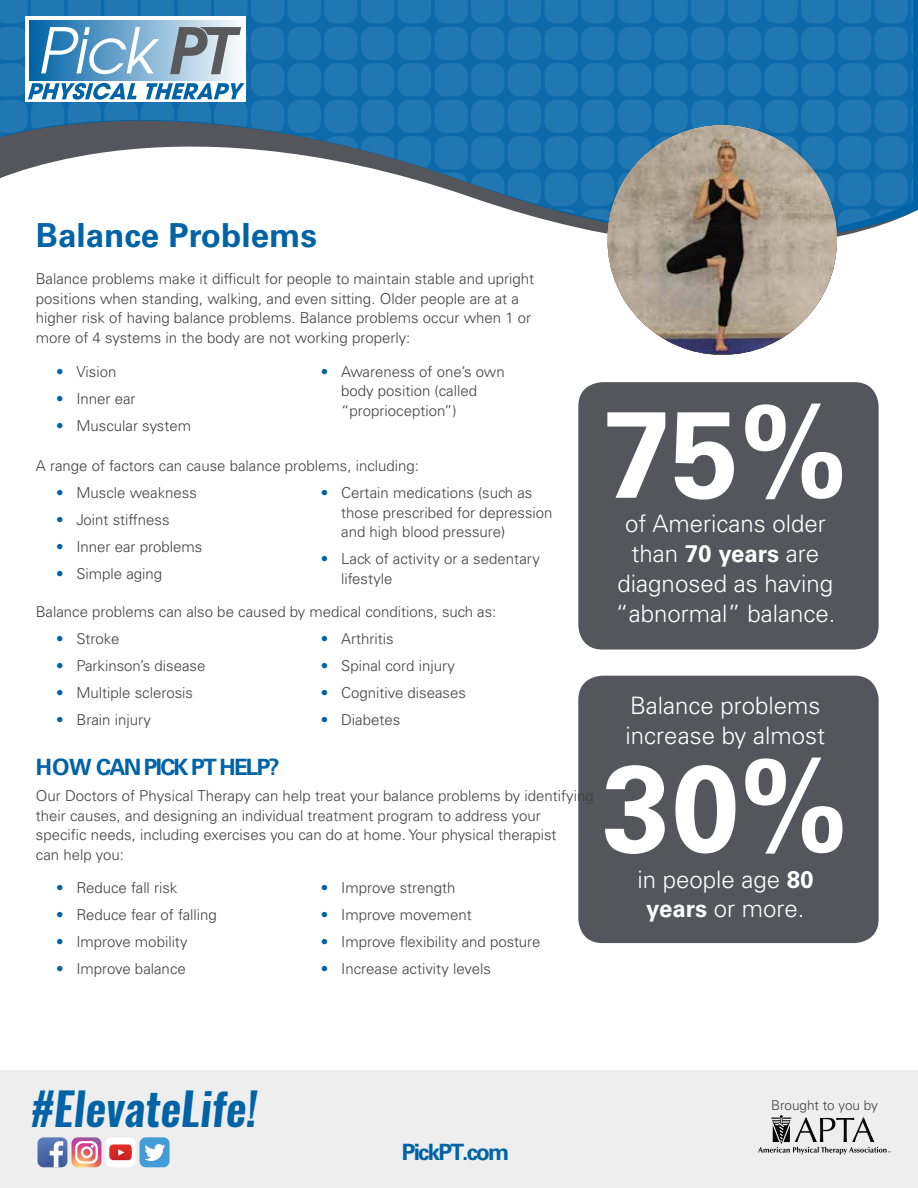
<style>
.page{position:relative;width:918px;height:1188px;background:#fff}
.page>*{position:absolute;margin:0;border:0;box-sizing:border-box;transform-origin:0 0}
.t1{font:700 123px "Univers LT Std";color:#fff}
.t2{font:700 122.55px "Univers LT Std";color:#fff}
.t3{font:italic 600 45px "Oswald";color:#0063a6}
.t4{font:700 33.15px "Univers LT Std";color:#0063a6}
.t5{font:300 24px/30px "Univers LT Std";color:#fff;text-align:center}
.t6{font:700 22.5px "Univers LT Std";letter-spacing:-.08em;color:#0063a6}
.t7{font:300 15px/19.5px "Univers LT Std";color:#424143}
.t8{font:300 13.5px "Univers LT Std";color:#424143}
.s1{color:#0063a6}
.s2{font-weight:700}
</style>
<div class="page">
<svg style="left:0;top:0;width:913px;height:237px"></svg>
<div style="left:578px;top:382px;width:301px;height:268px;background:#54565b;border-radius:24px"></div>
<div style="left:578px;top:676px;width:301px;height:267px;background:#54565b;border-radius:24px"></div>
<img style="left:607px;top:125px;width:230px;height:230px;border-radius:115px">
<div style="left:0;top:1070px;width:918px;height:118px;background:#eee"></div>
<div style="left:106px;top:1137px;width:29px;height:30px;background:#fff;border-radius:6px"></div>
<svg style="left:109px;top:1144px;width:23px;height:16px"></svg>
<svg style="left:37px;top:1137px;width:64px;height:30px"></svg>
<div style="left:140px;top:1137px;width:30px;height:30px;background:#439cd6;border-radius:6px"></div>
<svg style="left:144px;top:1144px;width:21px;height:17px"></svg>
<h3 class="t4" style="left:36px;top:216px;width:283px">Balance Problems</h3>
<p class="t7" style="left:36px;top:269px;width:500px">Balance problems make it difficult for people to maintain stable and upright positions when standing, walking, and even sitting. Older people are at a higher risk of having balance problems. Balance problems occur when 1 or more of 4 systems in the body are not working properly:</p>
<p class="t7" style="left:56px;top:361px;width:62px"><span class="s1">•</span> Vision</p>
<p class="t7" style="left:56px;top:388px;width:81px"><span class="s1">•</span> Inner ear</p>
<p class="t7" style="left:56px;top:415px;width:136px"><span class="s1">•</span> Muscular system</p>
<p class="t7" style="left:341px;top:361px;width:165px;text-indent:-20px"><span class="s1">•</span> Awareness of one’s own body position (called “proprioception”)</p>
<p class="t7" style="left:36px;top:456px;width:385px">A range of factors can cause balance problems, including:</p>
<p class="t7" style="left:56px;top:483px;width:142px"><span class="s1">•</span> Muscle weakness</p>
<p class="t7" style="left:56px;top:510px;width:115px"><span class="s1">•</span> Joint stiffness</p>
<p class="t7" style="left:56px;top:537px;width:148px"><span class="s1">•</span> Inner ear problems</p>
<p class="t7" style="left:56px;top:564px;width:108px"><span class="s1">•</span> Simple aging</p>
<p class="t7" style="left:341px;top:483px;width:213px;text-indent:-20px"><span class="s1">•</span> Certain medications (such as those prescribed for depression and high blood pressure)</p>
<p class="t7" style="left:341px;top:549px;width:200px;text-indent:-20px"><span class="s1">•</span> Lack of activity or a sedentary lifestyle</p>
<p class="t7" style="left:36px;top:601px;width:462px">Balance problems can also be caused by medical conditions, such as:</p>
<p class="t7" style="left:56px;top:628px;width:65px"><span class="s1">•</span> Stroke</p>
<p class="t7" style="left:56px;top:655px;width:151px"><span class="s1">•</span> Parkinson’s disease</p>
<p class="t7" style="left:56px;top:682px;width:138px"><span class="s1">•</span> Multiple sclerosis</p>
<p class="t7" style="left:56px;top:709px;width:97px"><span class="s1">•</span> Brain injury</p>
<p class="t7" style="left:321px;top:628px;width:74px"><span class="s1">•</span> Arthritis</p>
<p class="t7" style="left:321px;top:655px;width:136px"><span class="s1">•</span> Spinal cord injury</p>
<p class="t7" style="left:321px;top:682px;width:146px"><span class="s1">•</span> Cognitive diseases</p>
<p class="t7" style="left:321px;top:709px;width:81px"><span class="s1">•</span> Diabetes</p>
<h3 class="t6" style="left:36px;top:754px;width:246px">HOW CAN PICK PT HELP?</h3>
<p class="t7" style="left:36px;top:786px;width:559px">Our Doctors of Physical Therapy can help treat your balance problems by identifying their causes, and designing an individual treatment program to address your specific needs, including exercises you can do at home. Your physical therapist<br>can help you:</p>
<p class="t7" style="left:56px;top:878px;width:123px"><span class="s1">•</span> Reduce fall risk</p>
<p class="t7" style="left:56px;top:905px;width:162px"><span class="s1">•</span> Reduce fear of falling</p>
<p class="t7" style="left:56px;top:932px;width:133px"><span class="s1">•</span> Improve mobility</p>
<p class="t7" style="left:56px;top:959px;width:131px"><span class="s1">•</span> Improve balance</p>
<p class="t7" style="left:321px;top:878px;width:136px"><span class="s1">•</span> Improve strength</p>
<p class="t7" style="left:321px;top:905px;width:152px"><span class="s1">•</span> Improve movement</p>
<p class="t7" style="left:321px;top:932px;width:221px"><span class="s1">•</span> Improve flexibility and posture</p>
<p class="t7" style="left:321px;top:959px;width:171px"><span class="s1">•</span> Increase activity levels</p>
<h2 class="t2" style="left:603px;top:383px;width:247px">75%</h2>
<h3 class="t5" style="left:615px;top:509px;width:222px">of Americans older than <span class="s2">70 years</span> are diagnosed as having “abnormal” balance.</h3>
<h3 class="t5" style="left:626px;top:691px;width:201px;text-align:left">Balance problems increase by almost</h3>
<h1 class="t1" style="left:602px;top:737px;width:248px">30%</h1>
<h3 class="t5" style="left:637px;top:865px;width:178px;line-height:28.5px">in people age <span class="s2">80 years</span> or more.</h3>
<h3 class="t3" style="left:31px;top:1077px;width:228px">#ElevateLife!</h3>
<h3 class="t6" style="left:402px;top:1138px;width:109px">PickPT.com</h3>
<p class="t8" style="left:771px;top:1097px;width:108px">Brought to you by</p>
</div>
